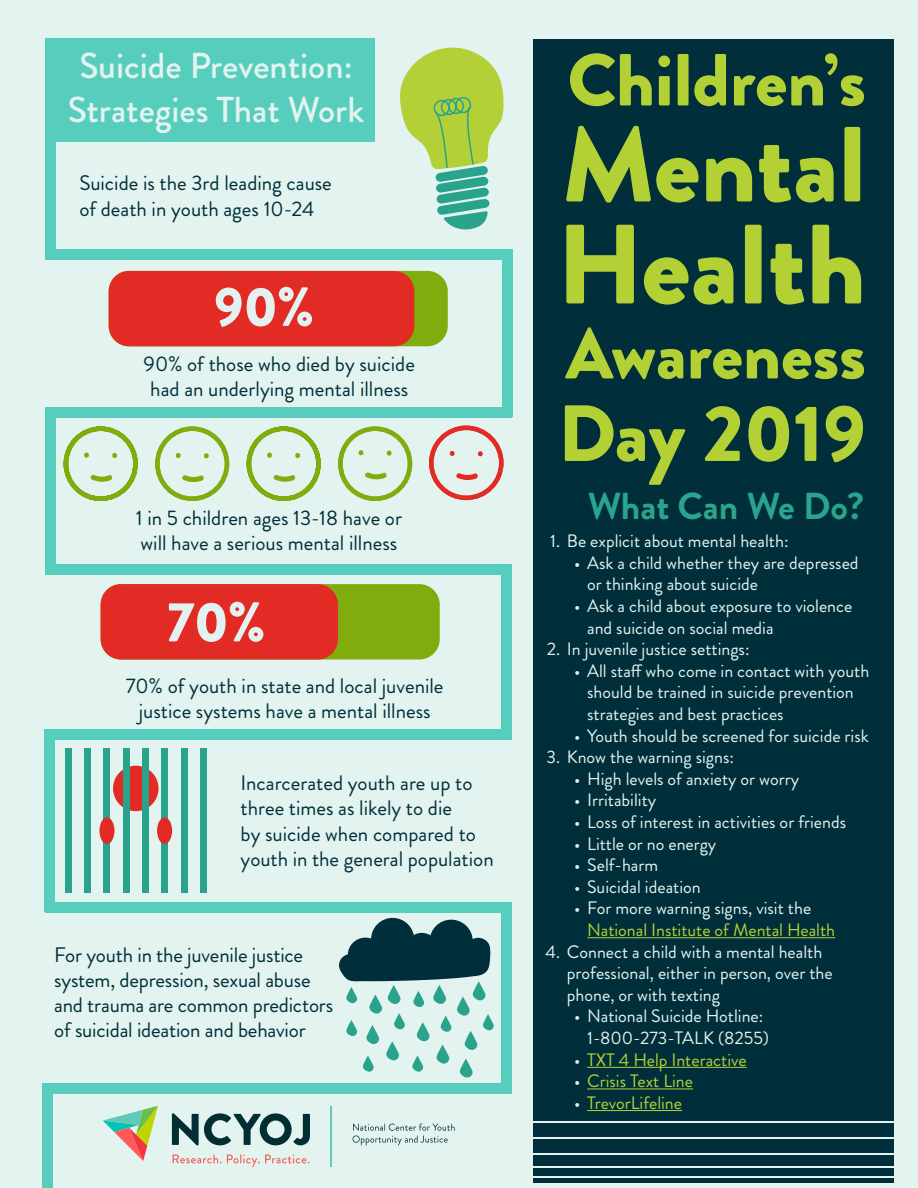
<style>
.page{position:relative;width:918px;height:1188px;background:#e3f3f0}
.page>*{position:absolute;margin:0;border:0;box-sizing:border-box;transform-origin:0 0}
.t1{font:900 112.5px "Brandon Grotesque";color:#b3d135}
.t2{font:900 106.5px "Brandon Grotesque";color:#b3d135}
.t3{font:900 79.5px "Brandon Grotesque";color:#b3d135}
.t4{font:900 73.5px "Brandon Grotesque";color:#b3d135}
.t5{font:900 72px "Brandon Grotesque";color:#b3d135}
.t6{font:700 37.5px "Brandon Grotesque";letter-spacing:-.01em;color:#2aa48d}
.t7{font:500 36px/43.2px "Brandon Grotesque";color:#e3f3f0;text-align:center}
.t8{font:21px/25.2px "Brandon Grotesque";color:#002f3b}
.t9{font:18px/21.6px "Brandon Grotesque";color:#e3f3f0}
.t10{font:18px/21.6px "Brandon Grotesque";color:#b3d136}
.s1{color:#e3f3f0}
</style>
<div class="page">
<div style="left:46px;top:39px;width:329px;height:103px;background:#57cebd"></div>
<div style="left:46px;top:250px;width:466px;height:10px;background:#57cebd"></div>
<div style="left:502px;top:250px;width:10px;height:167px;background:#57cebd"></div>
<div style="left:46px;top:101px;width:10px;height:159px;background:#57cebd"></div>
<div style="left:46px;top:407px;width:466px;height:10px;background:#57cebd"></div>
<div style="left:46px;top:407px;width:10px;height:168px;background:#57cebd"></div>
<div style="left:46px;top:565px;width:465px;height:10px;background:#57cebd"></div>
<div style="left:501px;top:574px;width:10px;height:166px;background:#57cebd"></div>
<div style="left:45px;top:730px;width:466px;height:10px;background:#57cebd"></div>
<div style="left:45px;top:730px;width:10px;height:182px;background:#57cebd"></div>
<div style="left:45px;top:902px;width:466px;height:10px;background:#57cebd"></div>
<div style="left:501px;top:902px;width:10px;height:192px;background:#57cebd"></div>
<div style="left:43px;top:1084px;width:466px;height:10px;background:#57cebd"></div>
<div style="left:43px;top:1084px;width:10px;height:104px;background:#57cebd"></div>
<div style="left:533px;top:39px;width:361px;height:1081px;background:#002f3b"></div>
<hr style="left:587px;top:937px;width:248px;height:1px;background:#b3d136">
<hr style="left:587px;top:1067px;width:160px;height:1px;background:#b3d136">
<hr style="left:587px;top:1088px;width:106px;height:1px;background:#b3d136">
<hr style="left:587px;top:1110px;width:95px;height:1px;background:#b3d136">
<div style="left:101px;top:584px;width:339px;height:76px;background:#80ad0d;border-radius:20px"></div>
<div style="left:101px;top:584px;width:237px;height:76px;background:#e32b26;border-radius:20px"></div>
<svg style="left:169px;top:602px;width:94px;height:40px"></svg>
<div style="left:109px;top:271px;width:339px;height:75px;background:#80ad0d;border-radius:20px"></div>
<div style="left:109px;top:271px;width:305px;height:75px;background:#e32b26;border-radius:20px"></div>
<svg style="left:216px;top:287px;width:96px;height:40px"></svg>
<div style="left:65px;top:749px;width:6px;height:144px;background:#29a38c"></div>
<div style="left:84px;top:749px;width:7px;height:144px;background:#29a38c"></div>
<div style="left:113px;top:766px;width:46px;height:45px;background:#e32b26;border-radius:50%"></div>
<div style="left:104px;top:749px;width:6px;height:144px;background:#29a38c"></div>
<div style="left:123px;top:749px;width:7px;height:144px;background:#29a38c"></div>
<div style="left:142px;top:749px;width:7px;height:144px;background:#29a38c"></div>
<div style="left:161px;top:749px;width:7px;height:144px;background:#29a38c"></div>
<div style="left:181px;top:749px;width:7px;height:144px;background:#29a38c"></div>
<div style="left:200px;top:749px;width:7px;height:144px;background:#29a38c"></div>
<div style="left:99px;top:817px;width:16px;height:27px;background:#e32b26;border-radius:50%"></div>
<div style="left:157px;top:817px;width:15px;height:27px;background:#e32b26;border-radius:50%"></div>
<div style="left:348px;top:938px;width:35px;height:35px;background:#002e3b;border-radius:50%"></div>
<div style="left:430px;top:920px;width:43px;height:43px;background:#002e3b;border-radius:50%"></div>
<div style="left:406px;top:933px;width:32px;height:32px;background:#002e3b;border-radius:50%"></div>
<div style="left:371px;top:918px;width:43px;height:43px;background:#002e3b;border-radius:50%"></div>
<div style="left:466px;top:938px;width:24px;height:22px;background:#002e3b;border-radius:50%"></div>
<svg style="left:340px;top:940px;width:154px;height:138px"></svg>
<div style="left:533px;top:1123px;width:361px;height:14px;background:#002f3b"></div>
<div style="left:533px;top:1139px;width:361px;height:14px;background:#002f3b"></div>
<div style="left:533px;top:1156px;width:361px;height:10px;background:#002f3b"></div>
<div style="left:533px;top:1168px;width:361px;height:7px;background:#002f3b"></div>
<hr style="left:533px;top:1178px;width:361px;height:4px;background:#002f3b">
<div style="left:429px;top:426px;width:75px;height:74px;border:4px solid #e32b26;border-radius:50%"></div>
<svg style="left:449px;top:451px;width:6px;height:5px"></svg>
<svg style="left:478px;top:451px;width:5px;height:5px"></svg>
<svg style="left:456px;top:473px;width:22px;height:7px"></svg>
<svg style="left:400px;top:47px;width:104px;height:183px"></svg>
<svg style="left:63px;top:426px;width:350px;height:75px"></svg>
<svg style="left:353px;top:1124px;width:102px;height:21px"></svg>
<hr style="left:330px;top:1106px;width:2px;height:60px;background:#63c8ba">
<svg style="left:172px;top:1113px;width:138px;height:32px"></svg>
<svg style="left:103px;top:1106px;width:55px;height:55px"></svg>
<svg style="left:173px;top:1154px;width:136px;height:13px"></svg>
<h2 class="t7" style="left:68px;top:45px;width:298px">Suicide Prevention:<br>Strategies That Work</h2>
<p class="t8" style="left:79px;top:171px;width:254px">Suicide is the 3rd leading cause of death in youth ages 10-24</p>
<p class="t8" style="left:144px;top:351px;width:273px;text-align:center">90% of those who died by suicide had an underlying mental illness</p>
<p class="t8" style="left:136px;top:505px;width:268px">1 in 5 children ages 13-18 have or will have a serious mental illness</p>
<p class="t8" style="left:126px;top:673px;width:319px;text-align:center">70% of youth in state and local juvenile justice systems have a mental illness</p>
<p class="t8" style="left:241px;top:771px;width:255px">Incarcerated youth are up to three times as likely to die<br>by suicide when compared to youth in the general population</p>
<p class="t8" style="left:54px;top:942px;width:281px">For youth in the juvenile justice system, depression, sexual abuse and trauma are common predictors of suicidal ideation and behavior</p>
<h1 class="t4" style="left:567px;top:28px;width:300px">Children’s</h1>
<h1 class="t2" style="left:562px;top:89px;width:306px">Mental</h1>
<h1 class="t1" style="left:557px;top:185px;width:311px">Health</h1>
<h1 class="t5" style="left:566px;top:303px;width:302px">Awareness</h1>
<h1 class="t3" style="left:558px;top:377px;width:309px">Day 2019</h1>
<p class="t6" style="left:588px;top:479px;width:278px">What Can We Do?</p>
<p class="t9" style="left:550px;top:530px;width:240px">1. Be explicit about mental health:</p>
<p class="t9" style="left:587px;top:552px;width:273px;text-indent:-13px">• Ask a child whether they are depressed or thinking about suicide</p>
<p class="t9" style="left:587px;top:595px;width:267px;text-indent:-13px">• Ask a child about exposure to violence and suicide on social media</p>
<p class="t9" style="left:547px;top:638px;width:204px">2. In juvenile justice settings:</p>
<p class="t9" style="left:587px;top:660px;width:284px;text-indent:-13px">• All staff who come in contact with youth should be trained in suicide prevention strategies and best practices</p>
<p class="t9" style="left:574px;top:725px;width:296px">• Youth should be screened for suicide risk</p>
<p class="t9" style="left:547px;top:746px;width:189px">3. Know the warning signs:</p>
<p class="t9" style="left:574px;top:768px;width:227px">• High levels of anxiety or worry</p>
<p class="t9" style="left:574px;top:790px;width:84px">• Irritability</p>
<p class="t9" style="left:574px;top:811px;width:274px">• Loss of interest in activities or friends</p>
<p class="t9" style="left:574px;top:833px;width:144px">• Little or no energy</p>
<p class="t9" style="left:574px;top:854px;width:86px">• Self-harm</p>
<p class="t9" style="left:574px;top:876px;width:128px">• Suicidal ideation</p>
<p class="t10" style="left:587px;top:898px;width:250px;text-indent:-13px"><span class="s1">• For more warning signs, visit the<br></span>National Institute of Mental Health</p>
<p class="t9" style="left:567px;top:941px;width:267px;text-indent:-21px">4. Connect a child with a mental health professional, either in person, over the phone, or with texting</p>
<p class="t9" style="left:574px;top:1006px;width:191px">• National Suicide Hotline:</p>
<p class="t9" style="left:587px;top:1027px;width:183px">1-800-273-TALK (8255)</p>
<p class="t10" style="left:574px;top:1049px;width:174px"><span class="s1">•</span> TXT 4 Help Interactive</p>
<p class="t10" style="left:574px;top:1070px;width:121px"><span class="s1">•</span> Crisis Text Line</p>
<p class="t10" style="left:574px;top:1092px;width:110px"><span class="s1">•</span> TrevorLifeline</p>
</div>
